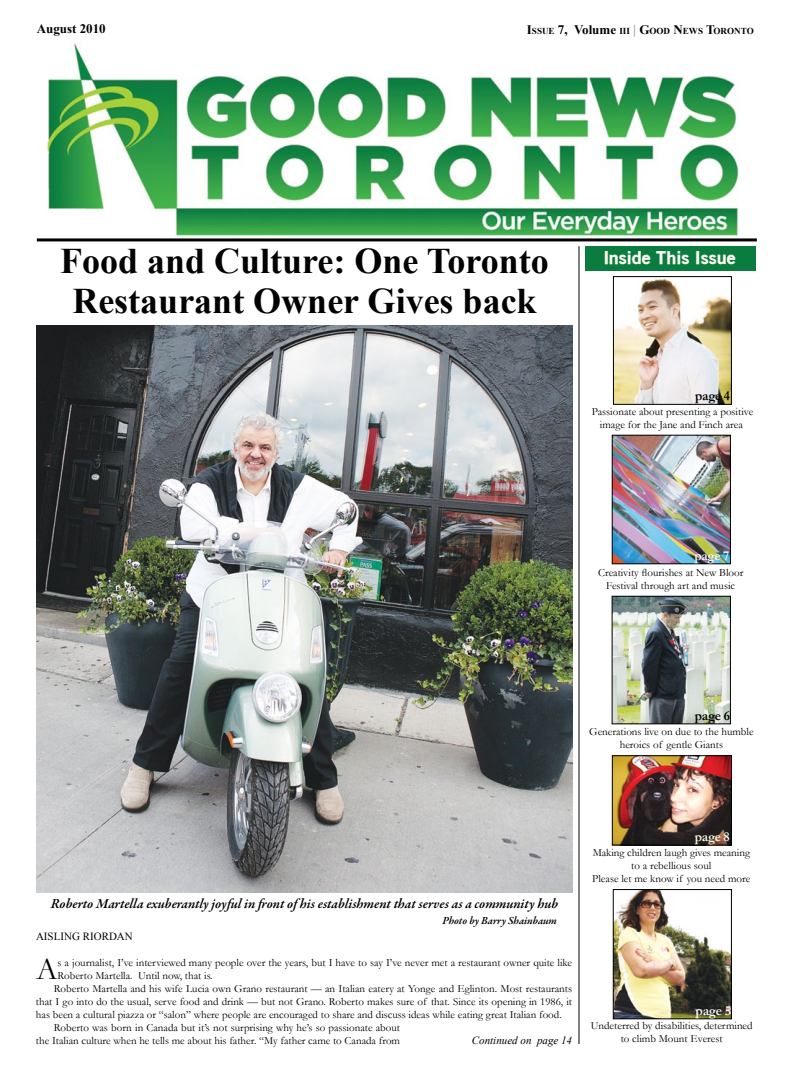
<style>
.page{position:relative;width:792px;height:1080px;background:#fff}
.page>*{position:absolute;margin:0;border:0;box-sizing:border-box;transform-origin:0 0}
.t1{font:700 36px/40px "Times New Roman";color:#000;text-align:center}
.t2{font:31.8px "Garamond";color:#000}
.t3{font:900 17.6px "Old Sans";color:#fbfaf0}
.t4{font:italic 600 14px "Garamond Premr Pro";letter-spacing:-.005em;color:#000}
.t5{font:700 13.8px "Garamond";color:#fcfaf8}
.t6{font:700 13.7px "Garamond";letter-spacing:-.03em;color:#000}
.t7{font:700 13.7px "Garamond";color:#fcf1f2}
.t8{font:700 13.6px "Garamond";color:#fff9e6}
.t9{font:700 13px "Times New Roman";color:#000}
.t10{font:11px/13px "Garamond";color:#000;text-align:center}
.t11{font:italic 600 11px "Garamond Premr Pro";color:#000}
.t12{font:italic 11px "Times New Roman";color:#000}
.t13{font:11px "Times New Roman";color:#000}
.t14{font:700 9.1px "Times New Roman";color:#000}
.s1{font-size:13px}
.s2{font-size:13px;color:#939598}
</style>
<div class="page">
<img style="left:36px;top:43px;width:720px;height:199px">
<hr style="left:37px;top:238px;width:720px;height:3px;background:#000">
<img style="left:37px;top:325px;width:536px;height:568px">
<hr style="left:579px;top:246px;width:1px;height:798px;background:#000">
<div style="left:585px;top:246px;width:171px;height:24px;background:#0b7c3f"></div>
<img style="left:615px;top:278px;width:115px;height:125px">
<div style="left:613px;top:276px;width:119px;height:129px;border:1px solid #000"></div>
<img style="left:615px;top:891px;width:115px;height:126px">
<div style="left:613px;top:889px;width:119px;height:130px;border:1px solid #000"></div>
<img style="left:614px;top:437px;width:115px;height:125px">
<div style="left:612px;top:435px;width:119px;height:129px;border:1px solid #000"></div>
<img style="left:614px;top:598px;width:115px;height:124px">
<div style="left:612px;top:596px;width:119px;height:128px;border:1px solid #000"></div>
<img style="left:614px;top:757px;width:116px;height:86px">
<div style="left:612px;top:755px;width:120px;height:90px;border:1px solid #000"></div>
<p class="t9" style="left:37px;top:19px;width:70px">August 2010</p>
<p class="t14" style="left:527px;top:24px;width:228px"><span class="s1">I</span>SSUE <span class="s1">7</span><span class="s1">, Volume</span> III <span class="s2">|</span> <span class="s1">G</span>OOD <span class="s1">N</span>EWS <span class="s1">T</span>ORONTO</p>
<h1 class="t1" style="left:60px;top:240px;width:490px">Food and Culture: One Toronto<br>Restaurant Owner Gives back</h1>
<h3 class="t3" style="left:603px;top:246px;width:134px">Inside This Issue</h3>
<p class="t6" style="left:695px;top:386px;width:37px">page 4</p>
<p class="t10" style="left:592px;top:405px;width:163px">Passionate about presenting a positive image for the Jane and Finch area</p>
<p class="t7" style="left:694px;top:546px;width:37px">page 7</p>
<p class="t10" style="left:598px;top:566px;width:147px">Creativity flourishes at New Bloor<br>Festival through art and music</p>
<p class="t6" style="left:695px;top:707px;width:37px">page 6</p>
<p class="t10" style="left:589px;top:725px;width:166px">Generations live on due to the humble heroics of gentle Giants</p>
<p class="t4" style="left:51px;top:895px;width:509px">Roberto Martella exuberantly joyful in front of his establishment that serves as a community hub</p>
<p class="t11" style="left:442px;top:913px;width:116px">Photo by Barry Shainbaum</p>
<p class="t13" style="left:36px;top:929px;width:98px">AISLING RIORDAN</p>
<h2 class="t2" style="left:36px;top:948px;width:23px">A</h2>
<p class="t10" style="left:58px;top:956px;width:516px">s a journalist, I’ve interviewed many people over the years, but I have to say I’ve never met a restaurant owner quite like</p>
<p class="t10" style="left:58px;top:969px;width:157px">Roberto Martella. Until now, that is.</p>
<p class="t10" style="left:54px;top:982px;width:520px">Roberto Martella and his wife Lucia own Grano restaurant — an Italian eatery at Yonge and Eglinton. Most restaurants</p>
<p class="t10" style="left:36px;top:995px;width:538px">that I go into do the usual, serve food and drink — but not Grano. Roberto makes sure of that. Since its opening in 1986, it</p>
<p class="t10" style="left:36px;top:1008px;width:527px">has been a cultural piazza or “salon” where people are encouraged to share and discuss ideas while eating great Italian food.</p>
<p class="t10" style="left:54px;top:1021px;width:348px">Roberto was born in Canada but it’s not surprising why he’s so passionate about</p>
<p class="t10" style="left:36px;top:1034px;width:366px">the Italian culture when he tells me about his father. “My father came to Canada from</p>
<p class="t12" style="left:472px;top:1033px;width:102px">Continued on page 14</p>
<p class="t8" style="left:695px;top:827px;width:36px">page 8</p>
<p class="t10" style="left:592px;top:846px;width:160px">Making children laugh gives meaning to a rebellious soul<br>Please let me know if you need more</p>
<p class="t5" style="left:696px;top:1001px;width:37px">page 5</p>
<p class="t10" style="left:591px;top:1019px;width:163px">Undeterred by disabilities, determined to climb Mount Everest</p>
</div>
